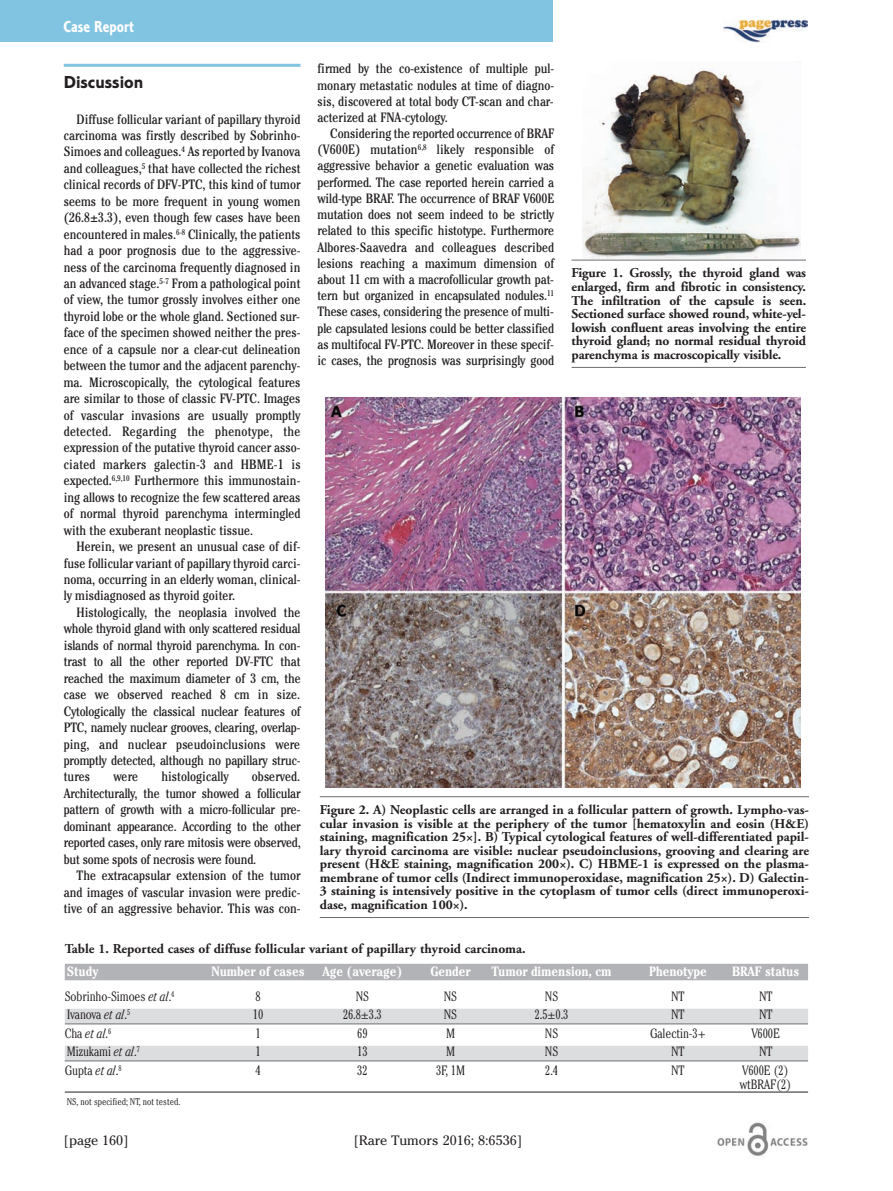
<style>
.page{position:relative;width:893px;height:1191px;background:#fff}
.page>*{position:absolute;margin:0;border:0;box-sizing:border-box;transform-origin:0 0}
.t1{font:18px "Corinthian Bold Plain";color:#231f20}
.t2{font:16.5px "Corinthian Bold Condensed Plain";color:#fff}
.t3{font:condensed 13.5px/16.5px "Cheltenham";color:#231f20;text-align:justify}
.t4{font:700 13.5px/13.5px "Adobe Garamond";color:#231f20;text-align:justify}
.t5{font:300 condensed 13.5px/14.2px "Cheltenham";letter-spacing:-.01em;color:#231f20}
.t6{font:700 condensed 13.5px "Cheltenham";letter-spacing:-.01em;color:#fff}
.t7{font:13.5px "Cheltenham";color:#231f20}
.t8{font:300 condensed 9.75px "Cheltenham";color:#231f20}
.s1{font-style:italic}
</style>
<div class="page">
<hr style="left:64px;top:64px;width:236px;height:3px;background:#81c4e2">
<div style="left:0;top:0;width:553px;height:42px;background:#81c4e2"></div>
<img style="left:717px;top:1123px;width:91px;height:33px">
<img style="left:723px;top:19px;width:84px;height:24px">
<div style="left:65px;top:963px;width:743px;height:17px;background:#b2b3b7"></div>
<div style="left:65px;top:1008px;width:743px;height:15px;background:#dcdddf"></div>
<hr style="left:65px;top:1023px;width:743px;height:1px;background:#6c6d70">
<div style="left:65px;top:1045px;width:743px;height:15px;background:#dcdddf"></div>
<hr style="left:65px;top:1060px;width:743px;height:1px;background:#6c6d70">
<hr style="left:65px;top:1091px;width:743px;height:1px;background:#231f20">
<hr style="left:571px;top:260px;width:235px;height:1px;background:#6c6d70">
<hr style="left:571px;top:367px;width:235px;height:1px;background:#6c6d70">
<hr style="left:320px;top:796px;width:489px;height:1px;background:#6c6d70">
<hr style="left:320px;top:917px;width:489px;height:1px;background:#6c6d70">
<img style="left:582px;top:61px;width:218px;height:197px">
<img style="left:325px;top:397px;width:475px;height:390px">
<p class="t2" style="left:63px;top:21px;width:72px">Case Report</p>
<h1 class="t1" style="left:64px;top:76px;width:81px">Discussion</h1>
<p class="t3" style="left:64px;top:112px;width:238px;text-indent:13px">Diffuse follicular variant of papillary thyroid carcinoma was firstly described by Sobrinho-Simoes and colleagues.<sup>4</sup> As reported by Ivanova and colleagues,<sup>5</sup> that have collected the richest clinical records of DFV-PTC, this kind of tumor seems to be more frequent in young women (26.8±3.3), even though few cases have been encountered in males.<sup>6-8</sup> Clinically, the patients had a poor prognosis due to the aggressive&shy;ness of the carcinoma frequently diagnosed in an advanced stage.<sup>5-7</sup> From a pathological point of view, the tumor grossly involves either one thyroid lobe or the whole gland. Sectioned sur&shy;face of the specimen showed neither the pres&shy;ence of a capsule nor a clear-cut delineation between the tumor and the adjacent parenchy&shy;ma. Microscopically, the cytological features are similar to those of classic FV-PTC. Images of vascular invasions are usually promptly detected. Regarding the phenotype, the expression of the putative thyroid cancer asso&shy;ciated markers galectin-3 and HBME-1 is expected.<sup>6,9,10</sup> Furthermore this immunostain&shy;ing allows to recognize the few scattered areas of normal thyroid parenchyma intermingled with the exuberant neoplastic tissue.</p>
<p class="t3" style="left:64px;top:539px;width:238px;text-indent:13px">Herein, we present an unusual case of dif&shy;fuse follicular variant of papillary thyroid carci&shy;noma, occurring in an elderly woman, clinical&shy;ly misdiagnosed as thyroid goiter.</p>
<p class="t3" style="left:64px;top:605px;width:238px;text-indent:13px">Histologically, the neoplasia involved the whole thyroid gland with only scattered residual islands of normal thyroid parenchyma. In con&shy;trast to all the other reported DV-FTC that reached the maximum diameter of 3 cm, the case we observed reached 8 cm in size.<br>Cytologically the classical nuclear features of PTC, namely nuclear grooves, clearing, overlap&shy;ping, and nuclear pseudoinclusions were promptly detected, although no papillary struc&shy;tures</p>
<p class="t3" style="left:64px;top:769px;width:238px;text-indent:188px">observed.<br>Architecturally, the tumor showed a follicular pattern of growth with a micro-follicular pre&shy;dominant appearance. According to the other reported cases, only rare mitosis were observed, but some spots of necrosis were found.</p>
<p class="t3" style="left:64px;top:868px;width:238px;text-indent:13px">The extracapsular extension of the tumor and images of vascular invasion were predic&shy;tive of an aggressive behavior. This was con-</p>
<p class="t3" style="left:113px;top:769px;width:26px">were</p>
<p class="t3" style="left:161px;top:769px;width:69px">histologically</p>
<p class="t3" style="left:318px;top:62px;width:238px">firmed by the co-existence of multiple pul&shy;monary metastatic nodules at time of diagno&shy;sis, discovered at total body CT-scan and char&shy;acterized at FNA-cytology.</p>
<p class="t3" style="left:317px;top:127px;width:238px;text-indent:13px">Considering the reported occurrence of BRAF (V600E) mutation<sup>6,8</sup> likely responsible of aggressive behavior a genetic evaluation was performed. The case reported herein carried a wild-type BRAF. The occurrence of BRAF V600E mutation does not seem indeed to be strictly related to this specific histotype. Furthermore Albores-Saavedra and colleagues described lesions reaching a maximum dimension of about 11 cm with a macrofollicular growth pat&shy;tern but organized in encapsulated nodules.<sup>11<br></sup>These cases, considering the presence of multi&shy;ple capsulated lesions could be better classified as multifocal FV-PTC. Moreover in these specif&shy;ic cases, the prognosis was surprisingly good</p>
<p class="t4" style="left:571px;top:268px;width:236px">Figure 1. Grossly, the thyroid gland was enlarged, firm and fibrotic in consistency.<br>The infiltration of the capsule is seen.<br>Sectioned surface showed round, white-yel&shy;lowish confluent areas involving the entire thyroid gland; no normal residual thyroid parenchyma is macroscopically visible.</p>
<p class="t4" style="left:320px;top:804px;width:491px">Figure 2. A) Neoplastic cells are arranged in a follicular pattern of growth. Lympho-vas&shy;cular invasion is visible at the periphery of the tumor [hematoxylin and eosin (H&amp;E) staining, magnification 25×]. B) Typical cytological features of well-differentiated papil&shy;lary thyroid carcinoma are visible: nuclear pseudoinclusions, grooving and clearing are present (H&amp;E staining, magnification 200×). C) HBME-1 is expressed on the plasma&shy;membrane of tumor cells (Indirect immunoperoxidase, magnification 25×). D) Galectin-3 staining is intensively positive in the cytoplasm of tumor cells (direct immunoperoxi&shy;dase, magnification 100×).</p>
<p class="t4" style="left:65px;top:942px;width:462px">Table 1. Reported cases of diffuse follicular variant of papillary thyroid carcinoma.</p>
<p class="t6" style="left:67px;top:966px;width:33px">Study</p>
<p class="t6" style="left:212px;top:966px;width:95px">Number of cases</p>
<p class="t6" style="left:322px;top:966px;width:82px">Age (average)</p>
<p class="t6" style="left:430px;top:966px;width:42px">Gender</p>
<p class="t6" style="left:492px;top:966px;width:122px">Tumor dimension, cm</p>
<p class="t6" style="left:649px;top:966px;width:59px">Phenotype</p>
<p class="t6" style="left:732px;top:966px;width:69px">BRAF status</p>
<p class="t5" style="left:65px;top:990px;width:111px">Sobrinho-Simoes <span class="s1">et al</span>.<sup>4</sup></p>
<p class="t5" style="left:256px;top:990px;width:7px">8</p>
<p class="t5" style="left:356px;top:990px;width:15px">NS</p>
<p class="t5" style="left:444px;top:990px;width:15px">NS</p>
<p class="t5" style="left:545px;top:990px;width:15px">NS</p>
<p class="t5" style="left:671px;top:990px;width:15px">NT</p>
<p class="t5" style="left:759px;top:990px;width:15px">NT</p>
<p class="t5" style="left:67px;top:1009px;width:65px">Ivanova <span class="s1">et al</span>.<sup>5</sup></p>
<p class="t5" style="left:253px;top:1009px;width:12px">10</p>
<p class="t5" style="left:343px;top:1009px;width:40px">26.8±3.3</p>
<p class="t5" style="left:444px;top:1009px;width:15px">NS</p>
<p class="t5" style="left:535px;top:1009px;width:35px">2.5±0.3</p>
<p class="t5" style="left:671px;top:1009px;width:15px">NT</p>
<p class="t5" style="left:759px;top:1009px;width:15px">NT</p>
<p class="t5" style="left:65px;top:1027px;width:48px">Cha <span class="s1">et al</span>.<sup>6</sup></p>
<p class="t5" style="left:256px;top:1027px;width:7px">1</p>
<p class="t5" style="left:357px;top:1027px;width:12px">69</p>
<p class="t5" style="left:446px;top:1027px;width:11px">M</p>
<p class="t5" style="left:545px;top:1027px;width:15px">NS</p>
<p class="t5" style="left:650px;top:1027px;width:57px">Galectin-3+</p>
<p class="t5" style="left:752px;top:1027px;width:30px">V600E</p>
<p class="t5" style="left:67px;top:1046px;width:74px">Mizukami <span class="s1">et al</span>.<sup>7</sup></p>
<p class="t5" style="left:256px;top:1046px;width:7px">1</p>
<p class="t5" style="left:357px;top:1046px;width:12px">13</p>
<p class="t5" style="left:446px;top:1046px;width:11px">M</p>
<p class="t5" style="left:545px;top:1046px;width:15px">NS</p>
<p class="t5" style="left:671px;top:1046px;width:15px">NT</p>
<p class="t5" style="left:759px;top:1046px;width:15px">NT</p>
<p class="t5" style="left:65px;top:1064px;width:58px">Gupta <span class="s1">et al</span>.<sup>8</sup></p>
<p class="t5" style="left:256px;top:1064px;width:7px">4</p>
<p class="t5" style="left:357px;top:1064px;width:12px">32</p>
<p class="t5" style="left:436px;top:1064px;width:30px">3F, 1M</p>
<p class="t5" style="left:545px;top:1064px;width:14px">2.4</p>
<p class="t5" style="left:671px;top:1064px;width:15px">NT</p>
<p class="t5" style="left:740px;top:1064px;width:53px">V600E (2) wtBRAF(2)</p>
<p class="t8" style="left:67px;top:1098px;width:115px">NS, not specified; NT, not tested.</p>
<p class="t7" style="left:64px;top:1132px;width:66px">[page 160]</p>
<p class="t7" style="left:354px;top:1132px;width:170px">[Rare Tumors 2016; 8:6536]</p>
</div>
